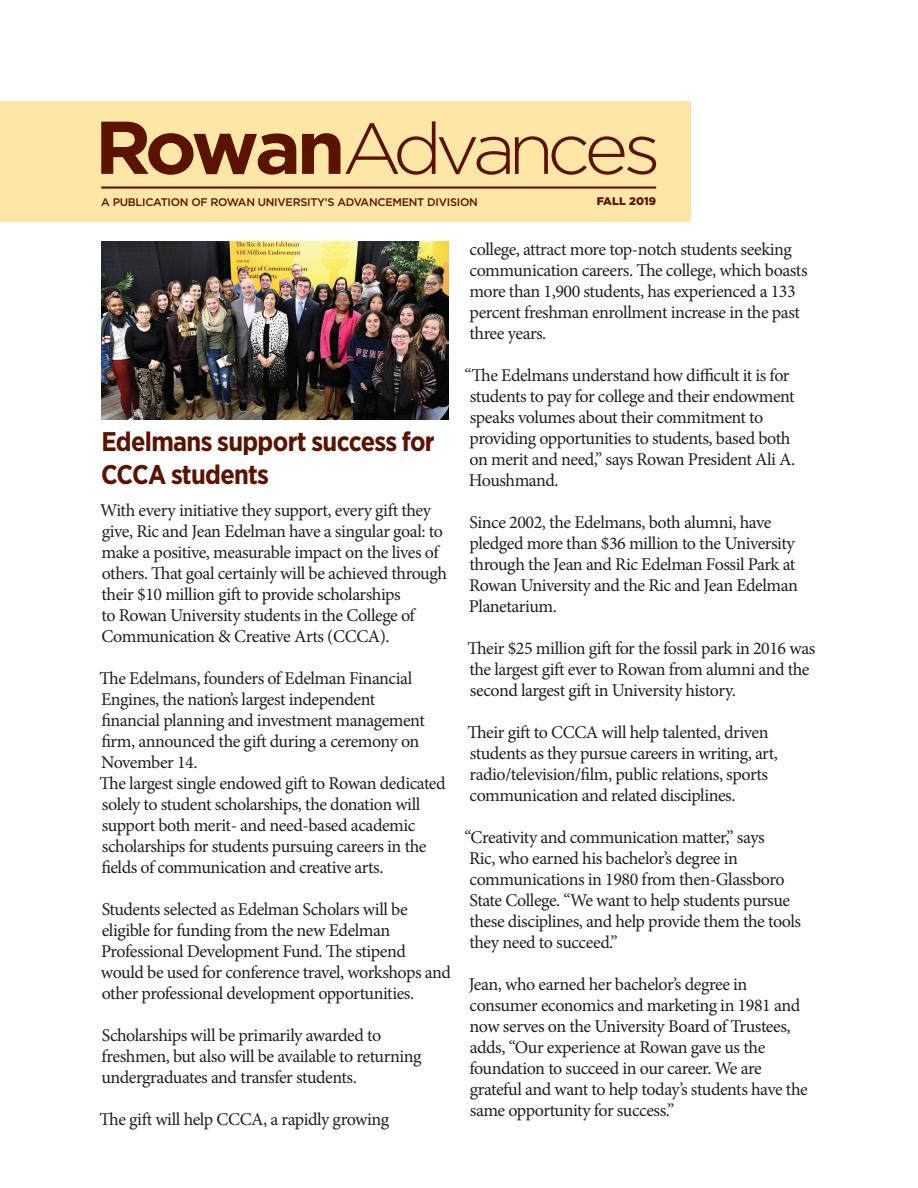
<style>
.page{position:relative;width:918px;height:1188px;background:#fff}
.page>*{position:absolute;margin:0;border:0;box-sizing:border-box;transform-origin:0 0}
.t1{font:700 27px/32.4px "Gotham Narrow";letter-spacing:-.025em;color:#5b1300}
.t2{font:18px/21px "Minion Pro";letter-spacing:-.025em;color:#231f20}
.t3{font:500 11.1px "Gotham";letter-spacing:-.025em;color:#5b1300}
.t4{font:900 11.1px "Gotham";letter-spacing:.01em;color:#5b1300}
</style>
<div class="page">
<div style="left:0;top:101px;width:690px;height:120px;background:#fde6a6"></div>
<svg style="left:101px;top:121px;width:555px;height:54px"></svg>
<hr style="left:101px;top:186px;width:555px;height:3px;background:#5b1300">
<img style="left:101px;top:242px;width:348px;height:177px">
<p class="t3" style="left:101px;top:195px;width:378px">A PUBLICATION OF ROWAN UNIVERSITY’S ADVANCEMENT DIVISION</p>
<p class="t4" style="left:597px;top:195px;width:61px">FALL 2019</p>
<p class="t1" style="left:101px;top:426px;width:335px">Edelmans support success for<br>CCCA students</p>
<p class="t2" style="left:100px;top:500px;width:348px">With every initiative they support, every gift they give, Ric and Jean Edelman have a singular goal: to make a positive, measurable impact on the lives of others. That goal certainly will be achieved through their $10 million gift to provide scholarships<br>to Rowan University students in the College of Communication &amp; Creative Arts (CCCA).</p>
<p class="t2" style="left:100px;top:668px;width:327px">The Edelmans, founders of Edelman Financial Engines, the nation’s largest independent financial planning and investment management firm, announced the gift during a ceremony on November 14.</p>
<p class="t2" style="left:100px;top:773px;width:348px">The largest single endowed gift to Rowan dedicated solely to student scholarships, the donation will support both merit- and need-based academic scholarships for students pursuing careers in the fields of communication and creative arts.</p>
<p class="t2" style="left:101px;top:899px;width:352px">Students selected as Edelman Scholars will be eligible for funding from the new Edelman Professional Development Fund. The stipend would be used for conference travel, workshops and other professional development opportunities.</p>
<p class="t2" style="left:101px;top:1025px;width:321px">Scholarships will be primarily awarded to freshmen, but also will be available to returning undergraduates and transfer students.</p>
<p class="t2" style="left:100px;top:1109px;width:291px">The gift will help CCCA, a rapidly growing</p>
<p class="t2" style="left:469px;top:239px;width:340px">college, attract more top-notch students seeking communication careers. The college, which boasts more than 1,900 students, has experienced a 133 percent freshman enrollment increase in the past three years.</p>
<p class="t2" style="left:464px;top:365px;width:332px">“The Edelmans understand how difficult it is for students to pay for college and their endowment speaks volumes about their commitment to providing opportunities to students, based both on merit and need,” says Rowan President Ali A.<br>Houshmand.</p>
<p class="t2" style="left:469px;top:512px;width:330px">Since 2002, the Edelmans, both alumni, have pledged more than $36 million to the University through the Jean and Ric Edelman Fossil Park at Rowan University and the Ric and Jean Edelman Planetarium.</p>
<p class="t2" style="left:468px;top:638px;width:349px">Their $25 million gift for the fossil park in 2016 was the largest gift ever to Rowan from alumni and the second largest gift in University history.</p>
<p class="t2" style="left:468px;top:722px;width:312px">Their gift to CCCA will help talented, driven students as they pursue careers in writing, art, radio/television/film, public relations, sports communication and related disciplines.</p>
<p class="t2" style="left:464px;top:827px;width:338px">“Creativity and communication matter,” says<br>Ric, who earned his bachelor’s degree in communications in 1980 from then-Glassboro State College. “We want to help students pursue these disciplines, and help provide them the tools they need to succeed.”</p>
<p class="t2" style="left:469px;top:974px;width:341px">Jean, who earned her bachelor’s degree in consumer economics and marketing in 1981 and now serves on the University Board of Trustees, adds, “Our experience at Rowan gave us the foundation to succeed in our career. We are grateful and want to help today’s students have the same opportunity for success.”</p>
</div>
